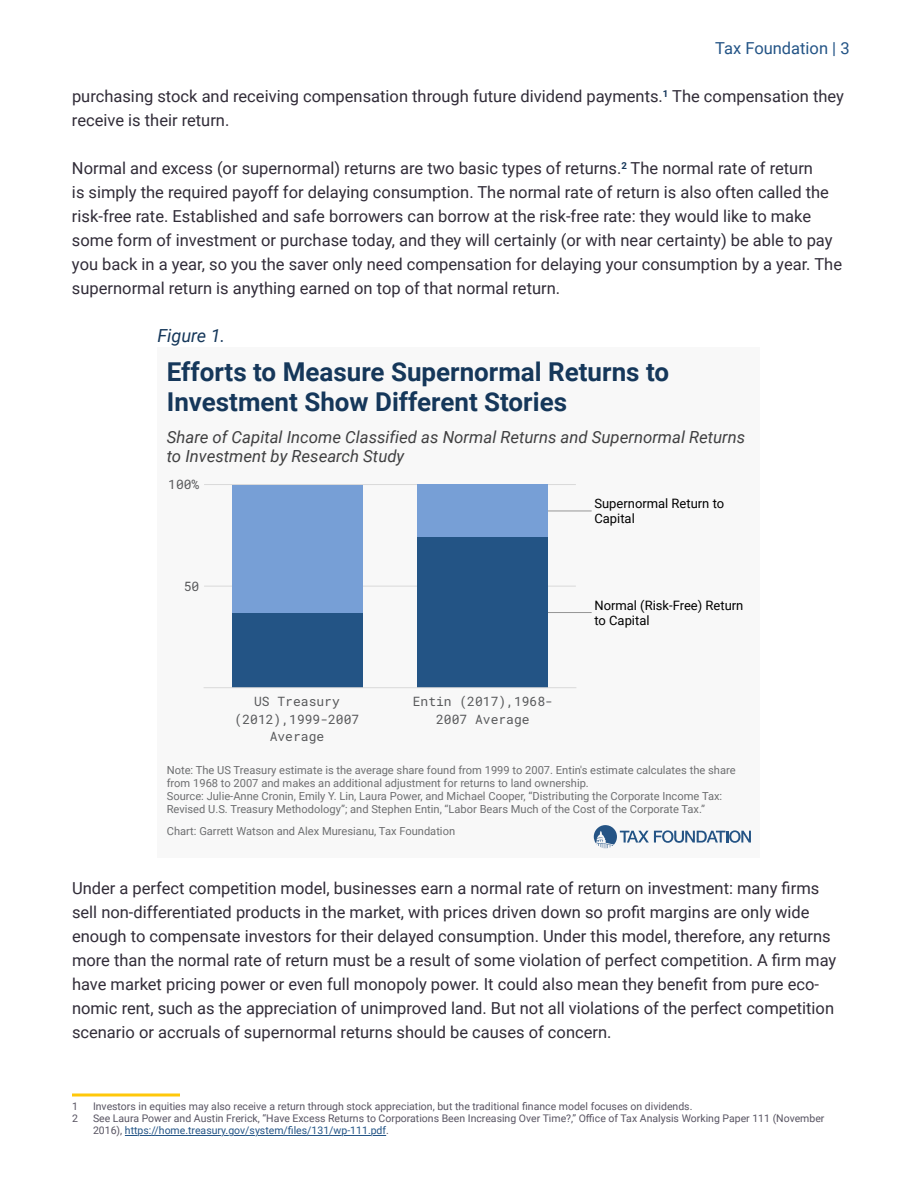
<style>
.page{position:relative;width:918px;height:1188px;background:#fff}
.page>*{position:absolute;margin:0;border:0;box-sizing:border-box;transform-origin:0 0}
.t1{font:700 25.95px/30.6px "Roboto";color:#15375a}
.t2{font:italic 18px "Roboto";color:#15375a}
.t3{font:italic 16.65px/19.5px "Roboto";color:#404041}
.t4{font:16.5px/24px "Roboto";color:#312c38}
.t5{font:16.5px "Roboto";color:#235486}
.t6{font:13.05px/17.5px "Roboto Mono";color:#58595b;text-align:center}
.t7{font:13.05px/14.9px "Roboto";color:#000}
.t8{font:11.1px/13px "Roboto";color:#6d6e70}
.t9{font:10.5px/12px "Roboto";color:#585462}
.s1{color:#fff}
</style>
<div class="page">
<hr style="left:72px;top:1093px;width:108px;height:3px;background:#ffc80a">
<hr style="left:125px;top:1135px;width:261px;height:1px;background:#235486">
<div style="left:158px;top:347px;width:602px;height:510px;background:#f8f8f8"></div>
<hr style="left:204px;top:586px;width:372px;height:1px;background:#d9d9d9">
<hr style="left:204px;top:484px;width:372px;height:1px;background:#d9d9d9">
<div style="left:232px;top:613px;width:130px;height:75px;background:#235485"></div>
<div style="left:232px;top:485px;width:130px;height:128px;background:#779fd6"></div>
<div style="left:418px;top:537px;width:130px;height:151px;background:#235485"></div>
<div style="left:418px;top:485px;width:130px;height:52px;background:#779fd6"></div>
<hr style="left:204px;top:687px;width:372px;height:1px;background:#d9d9d9">
<hr style="left:548px;top:612px;width:44px;height:1px;background:#989898">
<hr style="left:548px;top:510px;width:44px;height:1px;background:#c2c2c2">
<svg style="left:594px;top:825px;width:157px;height:23px"></svg>
<p class="t5" style="left:715px;top:37px;width:136px">Tax Foundation | 3</p>
<p class="t4" style="left:72px;top:84px;width:773px">purchasing stock and receiving compensation through future dividend payments.<sup>1</sup> The compensation they receive is their return.</p>
<p class="t4" style="left:72px;top:156px;width:772px">Normal and excess (or supernormal) returns are two basic types of returns.<sup>2</sup> The normal rate of return<br>is simply the required payoff for delaying consumption. The normal rate of return is also often called the risk-free rate. Established and safe borrowers can borrow at the risk-free rate: they would like to make some form of investment or purchase today, and they will certainly (or with near certainty) be able to pay you back in a year, so you the saver only need compensation for delaying your consumption by a year. The supernormal return is anything earned on top of that normal return.</p>
<p class="t2" style="left:158px;top:323px;width:69px">Figure 1.</p>
<h1 class="t1" style="left:167px;top:355px;width:504px">Efforts to Measure Supernormal Returns to<br>Investment Show Different Stories</h1>
<p class="t3" style="left:167px;top:426px;width:580px">Share of Capital Income Classified as Normal Returns and Supernormal Returns to Investment by Research Study</p>
<p class="t6" style="left:168px;top:475px;width:33px">100%</p>
<p class="t6" style="left:184px;top:577px;width:17px">50</p>
<p class="t6" style="left:235px;top:692px;width:126px">US Treasury (2012),1999-2007<br>Average</p>
<p class="t6" style="left:413px;top:692px;width:142px">Entin (2017),1968-<br>2007 Average</p>
<p class="t7" style="left:594px;top:496px;width:131px">Supernormal Return to<br>Capital</p>
<p class="t7" style="left:594px;top:597px;width:150px">Normal (Risk-Free) Return to Capital</p>
<p class="t8" style="left:167px;top:763px;width:570px">Note: The US Treasury estimate is the average share found from 1999 to 2007. Entin's estimate calculates the share from 1968 to 2007 and makes an additional adjustment for returns to land ownership.<br>Source: Julie-Anne Cronin, Emily Y. Lin, Laura Power, and Michael Cooper, “Distributing the Corporate Income Tax:<br>Revised U.S. Treasury Methodology”; and Stephen Entin, “Labor Bears Much of the Cost of the Corporate Tax.”</p>
<p class="t8" style="left:167px;top:824px;width:290px">Chart: Garrett Watson and Alex Muresianu, Tax Foundation</p>
<p class="t4" style="left:72px;top:876px;width:766px">Under a perfect competition model, businesses earn a normal rate of return on investment: many firms sell non-differentiated products in the market, with prices driven down so profit margins are only wide enough to compensate investors for their delayed consumption. Under this model, therefore, any returns more than the normal rate of return must be a result of some violation of perfect competition. A firm may have market pricing power or even full monopoly power. It could also mean they benefit from pure eco&shy;nomic rent, such as the appreciation of unimproved land. But not all violations of the perfect competition scenario or accruals of supernormal returns should be causes of concern.</p>
<p class="t9" style="left:72px;top:1100px;width:7px">1</p>
<p class="t9" style="left:93px;top:1100px;width:601px">Investors in equities may also receive a return through stock appreciation, but the traditional finance model focuses on dividends.</p>
<p class="t9" style="left:72px;top:1112px;width:7px">2</p>
<p class="t9" style="left:93px;top:1112px;width:733px">See Laura Power and Austin Frerick, “Have Excess Returns to Corporations Been Increasing Over Time?,” Office of Tax Analysis Working Paper 111 (November<br>2016), <span class="s1">https://home.treasury.gov/system/files/131/wp-111.pdf</span>.</p>
</div>
